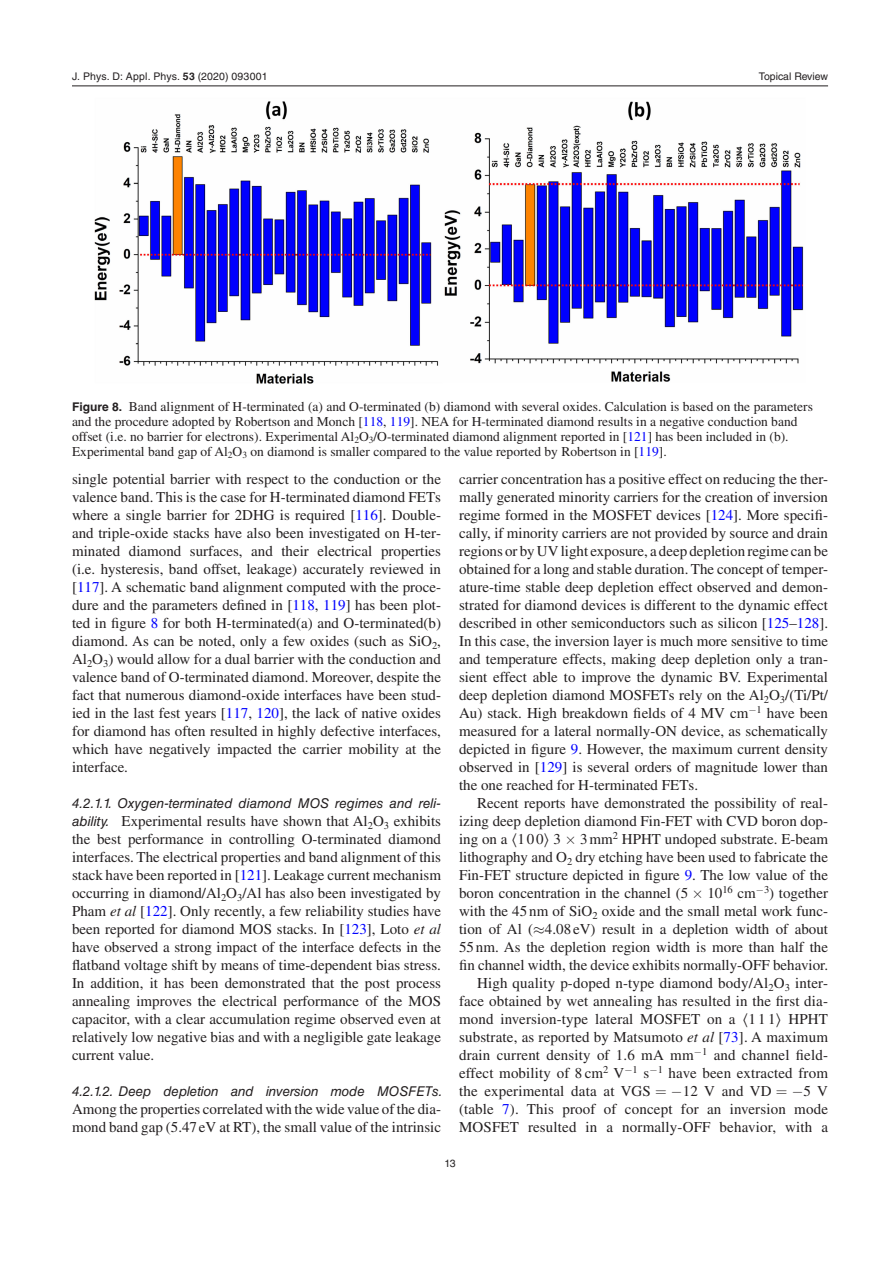
<style>
.page{position:relative;width:893px;height:1263px;background:#fff}
.page>*{position:absolute;margin:0;border:0;box-sizing:border-box;transform-origin:0 0}
.t1{font:15px/18px "Times LT Std";color:#231f20;text-align:justify}
.t2{font:13.5px/15px "Times LT Std";color:#231f20}
.t3{font:italic 13.5px "Helvetica LT Std";letter-spacing:-.01em;color:#231f20}
.t4{font:10.5px "Helvetica LT Std";color:#231f20}
.s1{font-family:"Helvetica";font-weight:700}
.s2{font-family:"Helvetica"}
.s3{font-family:"Helvetica LT Std";font-weight:700;font-size:12px}
.s4{color:#00f}
.s5{font-family:"Helvetica LT Std";font-style:italic;font-size:13.5px}
.s6{font-style:italic}
.s7{font-family:"STIX General"}
</style>
<div class="page">
<hr style="left:72px;top:86px;width:756px;height:1px;background:#231f20">
<img style="left:94px;top:101px;width:710px;height:283px">
<p class="t4" style="left:72px;top:70px;width:197px">J. Phys. D: Appl. Phys. <span class="s1">53</span> (<span class="s2">2020</span>) 093001</p>
<p class="t4" style="left:759px;top:70px;width:71px">Topical Review</p>
<p class="t2" style="left:72px;top:399px;width:742px"><span class="s3">Figure 8.</span> Band alignment of H-terminated (a) and O-terminated (b) diamond with several oxides. Calculation is based on the parameters and the procedure adopted by Robertson and Monch [<span class="s4">118</span>, <span class="s4">119</span>]. NEA for H-terminated diamond results in a negative conduction band offset (i.e. no barrier for electrons). Experimental Al<sub>2</sub>O<sub>3</sub>/O-terminated diamond alignment reported in [<span class="s4">121</span>] has been included in (b).<br>Experimental band gap of Al<sub>2</sub>O<sub>3</sub> on diamond is smaller compared to the value reported by Robertson in [<span class="s4">119</span>].</p>
<p class="t1" style="left:72px;top:470px;width:371px">single potential barrier with respect to the conduction or the valence band. This is the case for H-terminated diamond FETs where a single barrier for 2DHG is required [<span class="s4">116</span>]. Double&shy;and triple-oxide stacks have also been investigated on H-ter&shy;minated diamond surfaces, and their electrical properties (i.e. hysteresis, band offset, leakage) accurately reviewed in [<span class="s4">117</span>]. A schematic band alignment computed with the proce&shy;dure and the parameters defined in [<span class="s4">118</span>, <span class="s4">119</span>] has been plot&shy;ted in figure <span class="s4">8</span> for both H-terminated(a) and O-terminated(b) diamond. As can be noted, only a few oxides (such as SiO<sub>2</sub>, Al<sub>2</sub>O<sub>3</sub>) would allow for a dual barrier with the conduction and valence band of O-terminated diamond. Moreover, despite the fact that numerous diamond-oxide interfaces have been stud&shy;ied in the last fest years [<span class="s4">117</span>, <span class="s4">120</span>], the lack of native oxides for diamond has often resulted in highly defective interfaces, which have negatively impacted the carrier mobility at the interface.</p>
<p class="t3" style="left:72px;top:796px;width:370px">4.2.1.1. Oxygen-terminated diamond MOS regimes and reli-</p>
<p class="t1" style="left:72px;top:812px;width:371px"><span class="s5">ability.</span> Experimental results have shown that Al<sub>2</sub>O<sub>3</sub> exhibits the best performance in controlling O-terminated diamond interfaces. The electrical properties and band alignment of this stack have been reported in [<span class="s4">121</span>]. Leakage current mechanism occurring in diamond/Al<sub>2</sub>O<sub>3</sub>/Al has also been investigated by Pham <span class="s6">et al</span> [<span class="s4">122</span>]. Only recently, a few reliability studies have been reported for diamond MOS stacks. In [<span class="s4">123</span>], Loto <span class="s6">et al </span>have observed a strong impact of the interface defects in the flatband voltage shift by means of time-dependent bias stress.<br>In addition, it has been demonstrated that the post process annealing improves the electrical performance of the MOS capacitor, with a clear accumulation regime observed even at relatively low negative bias and with a negligible gate leakage current value.</p>
<p class="t3" style="left:72px;top:1084px;width:372px">4.2.1.2. Deep depletion and inversion mode MOSFETs.</p>
<p class="t1" style="left:72px;top:1100px;width:371px">Among the properties correlated with the wide value of the dia&shy;mond band gap (5.47eV at RT), the small value of the intrinsic</p>
<p class="t1" style="left:459px;top:470px;width:371px">carrier concentration has a positive effect on reducing the ther&shy;mally generated minority carriers for the creation of inversion regime formed in the MOSFET devices [<span class="s4">124</span>]. More specifi&shy;cally, if minority carriers are not provided by source and drain regions or by UV light exposure, a deep depletion regime can be obtained for a long and stable duration. The concept of temper&shy;ature-time stable deep depletion effect observed and demon&shy;strated for diamond devices is different to the dynamic effect described in other semiconductors such as silicon [<span class="s4">125</span><span class="s7">–</span><span class="s4">128</span>].<br>In this case, the inversion layer is much more sensitive to time and temperature effects, making deep depletion only a tran&shy;sient effect able to improve the dynamic BV. Experimental deep depletion diamond MOSFETs rely on the Al<sub>2</sub>O<sub>3</sub>/(Ti/Pt/ Au) stack. High breakdown fields of 4 MV cm−<sup>1</sup> have been measured for a lateral normally-ON device, as schematically depicted in figure <span class="s4">9</span>. However, the maximum current density observed in [<span class="s4">129</span>] is several orders of magnitude lower than the one reached for H-terminated FETs.</p>
<p class="t1" style="left:459px;top:794px;width:371px;text-indent:18px">Recent reports have demonstrated the possibility of real&shy;izing deep depletion diamond Fin-FET with CVD boron dop&shy;ing on a <span class="s7">〈</span>100<span class="s7">〉</span> 3</p>
<p class="t1" style="left:459px;top:830px;width:371px;text-indent:121px">3mm<sup>2</sup> HPHT undoped substrate. E-beam lithography and O<sub>2</sub> dry etching have been used to fabricate the Fin-FET structure depicted in figure <span class="s4">9</span>. The low value of the boron concentration in the channel (5</p>
<p class="t1" style="left:707px;top:884px;width:122px">10<sup>16</sup> cm−<sup>3</sup>) together</p>
<p class="t1" style="left:459px;top:902px;width:370px">with the 45nm of SiO<sub>2</sub> oxide and the small metal work func-</p>
<p class="t1" style="left:459px;top:920px;width:370px">tion of Al (≈4.08 eV) result in a depletion width of about</p>
<p class="t1" style="left:459px;top:938px;width:371px">55nm. As the depletion region width is more than half the</p>
<p class="t1" style="left:459px;top:956px;width:371px">fin channel width, the device exhibits normally-OFF behavior.</p>
<p class="t1" style="left:477px;top:974px;width:352px">High quality p-doped n-type diamond body/Al<sub>2</sub>O<sub>3</sub> inter-</p>
<p class="t1" style="left:459px;top:992px;width:371px">face obtained by wet annealing has resulted in the first dia-</p>
<p class="t1" style="left:459px;top:1010px;width:371px">mond inversion-type lateral MOSFET on a <span class="s7">〈</span>1 1 1<span class="s7">〉</span> HPHT</p>
<p class="t1" style="left:459px;top:1028px;width:370px">substrate, as reported by Matsumoto <span class="s6">et al</span> [<span class="s4">73</span>]. A maximum</p>
<p class="t1" style="left:459px;top:1046px;width:370px">drain current density of 1.6 mA mm−<sup>1</sup> and channel field-</p>
<p class="t1" style="left:459px;top:1064px;width:370px">effect mobility of 8 cm<sup>2</sup> V−<sup>1</sup> s−<sup>1</sup> have been extracted from</p>
<p class="t1" style="left:459px;top:1082px;width:193px">the experimental data at VGS</p>
<p class="t1" style="left:671px;top:1082px;width:102px">−12 V and VD</p>
<p class="t1" style="left:459px;top:1082px;width:371px;text-indent:333px">−5 V (table <span class="s4">7</span>). This proof of concept for an inversion mode MOSFET resulted in a normally-OFF behavior, with a</p>
<p class="t4" style="left:444px;top:1157px;width:13px">13</p>
</div>
